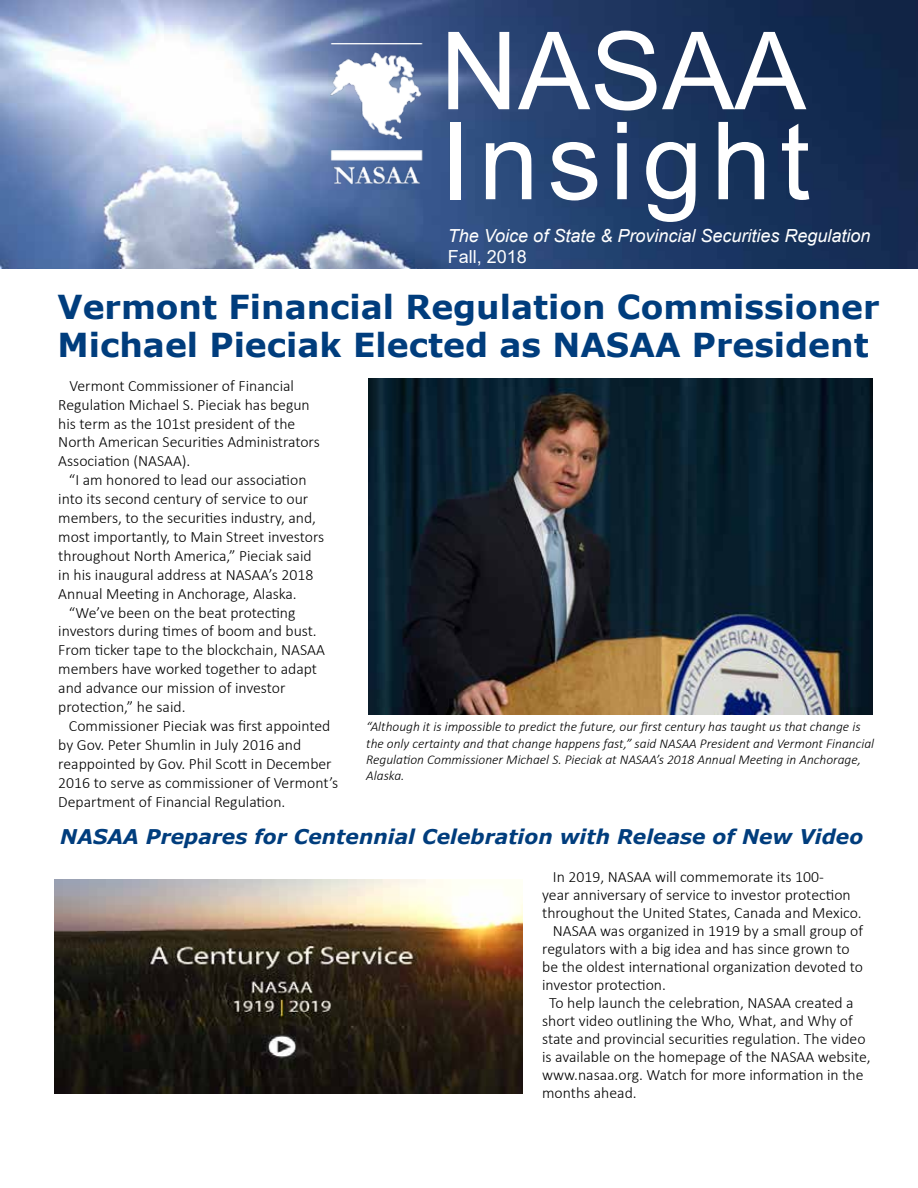
<style>
.page{position:relative;width:918px;height:1188px;background:#fff}
.page>*{position:absolute;margin:0;border:0;box-sizing:border-box;transform-origin:0 0}
.t1{font:108px/90px "Arial";letter-spacing:.08em;color:#fff}
.t2{font:700 33px/37.5px "Verdana";color:#003d7d}
.t3{font:italic 700 20.25px "Verdana";color:#003d7d}
.t4{font:italic 18px "Arial";color:#fff}
.t5{font:18px "Arial";color:#fff}
.t6{font:300 15.75px/18.9px "Calibri";color:#000}
.t7{font:700 15px "Verdana";color:#fff}
.t8{font:italic 300 13.5px/16.2px "Calibri";color:#000}
</style>
<div class="page">
<img style="left:0;top:0;width:918px;height:269px">
<img style="left:329px;top:43px;width:95px;height:153px">
<img style="left:368px;top:378px;width:504px;height:336px">
<img style="left:54px;top:879px;width:468px;height:214px">
<h1 class="t1" style="left:440px;top:26px;width:372px">NASAA<br>Insight</h1>
<p class="t4" style="left:448px;top:224px;width:424px">The Voice of State &amp; Provincial Securities Regulation</p>
<p class="t5" style="left:448px;top:244px;width:81px">Fall, 2018</p>
<p class="t7" style="left:536px;top:224px;width:120px">Summer 2016</p>
<h2 class="t2" style="left:58px;top:288px;width:823px">Vermont Financial Regulation Commissioner<br>Michael Pieciak Elected as NASAA President</h2>
<p class="t6" style="left:58px;top:376px;width:263px;text-indent:11px">Vermont Commissioner of Financial Regulation Michael S. Pieciak has begun his term as the 101st president of the North American Securities Administrators Association (NASAA).</p>
<p class="t6" style="left:69px;top:470px;width:239px">“I am honored to lead our association</p>
<p class="t6" style="left:58px;top:489px;width:252px">into its second century of service to our</p>
<p class="t6" style="left:58px;top:508px;width:259px">members, to the securities industry, and,</p>
<p class="t6" style="left:58px;top:527px;width:267px">most importantly, to Main Street investors</p>
<p class="t6" style="left:58px;top:546px;width:255px">throughout North America,” Pieciak said</p>
<p class="t6" style="left:58px;top:565px;width:257px">in his inaugural address at NASAA’s 2018</p>
<p class="t6" style="left:58px;top:584px;width:240px">Annual Meeting in Anchorage, Alaska.</p>
<p class="t6" style="left:69px;top:603px;width:228px">“We’ve been on the beat protecting</p>
<p class="t6" style="left:58px;top:622px;width:260px">investors during times of boom and bust.</p>
<p class="t6" style="left:58px;top:641px;width:268px">From ticker tape to the blockchain, NASAA</p>
<p class="t6" style="left:58px;top:659px;width:260px">members have worked together to adapt</p>
<p class="t6" style="left:58px;top:678px;width:229px">and advance our mission of investor</p>
<p class="t6" style="left:58px;top:697px;width:129px">protection,” he said.</p>
<p class="t6" style="left:69px;top:716px;width:263px">Commissioner Pieciak was first appointed</p>
<p class="t6" style="left:58px;top:735px;width:245px">by Gov. Peter Shumlin in July 2016 and</p>
<p class="t6" style="left:58px;top:754px;width:275px">reappointed by Gov. Phil Scott in December</p>
<p class="t6" style="left:58px;top:773px;width:281px">2016 to serve as commissioner of Vermont’s</p>
<p class="t6" style="left:58px;top:792px;width:229px">Department of Financial Regulation.</p>
<p class="t8" style="left:366px;top:719px;width:509px">“Although it is impossible to predict the future, our first century has taught us that change is the only certainty and that change happens fast,” said NASAA President and Vermont Financial Regulation Commissioner Michael S. Pieciak at NASAA’s 2018 Annual Meeting in Anchorage, Alaska.</p>
<p class="t3" style="left:60px;top:822px;width:804px">NASAA Prepares for Centennial Celebration with Release of New Video</p>
<p class="t6" style="left:553px;top:867px;width:273px">In 2019, NASAA will commemorate its 100-</p>
<p class="t6" style="left:542px;top:885px;width:310px">year anniversary of service to investor protection</p>
<p class="t6" style="left:542px;top:903px;width:321px">throughout the United States, Canada and Mexico.</p>
<p class="t6" style="left:553px;top:921px;width:312px">NASAA was organized in 1919 by a small group of</p>
<p class="t6" style="left:542px;top:939px;width:309px">regulators with a big idea and has since grown to</p>
<p class="t6" style="left:542px;top:957px;width:322px">be the oldest international organization devoted to</p>
<p class="t6" style="left:542px;top:975px;width:125px">investor protection.</p>
<p class="t6" style="left:549px;top:993px;width:306px">To help launch the celebration, NASAA created a</p>
<p class="t6" style="left:542px;top:1011px;width:312px">short video outlining the Who, What, and Why of</p>
<p class="t6" style="left:542px;top:1029px;width:325px">state and provincial securities regulation. The video</p>
<p class="t6" style="left:542px;top:1047px;width:330px">is available on the homepage of the NASAA website,</p>
<p class="t6" style="left:542px;top:1065px;width:323px">www.nasaa.org. Watch for more information in the</p>
<p class="t6" style="left:542px;top:1083px;width:96px">months ahead.</p>
</div>
